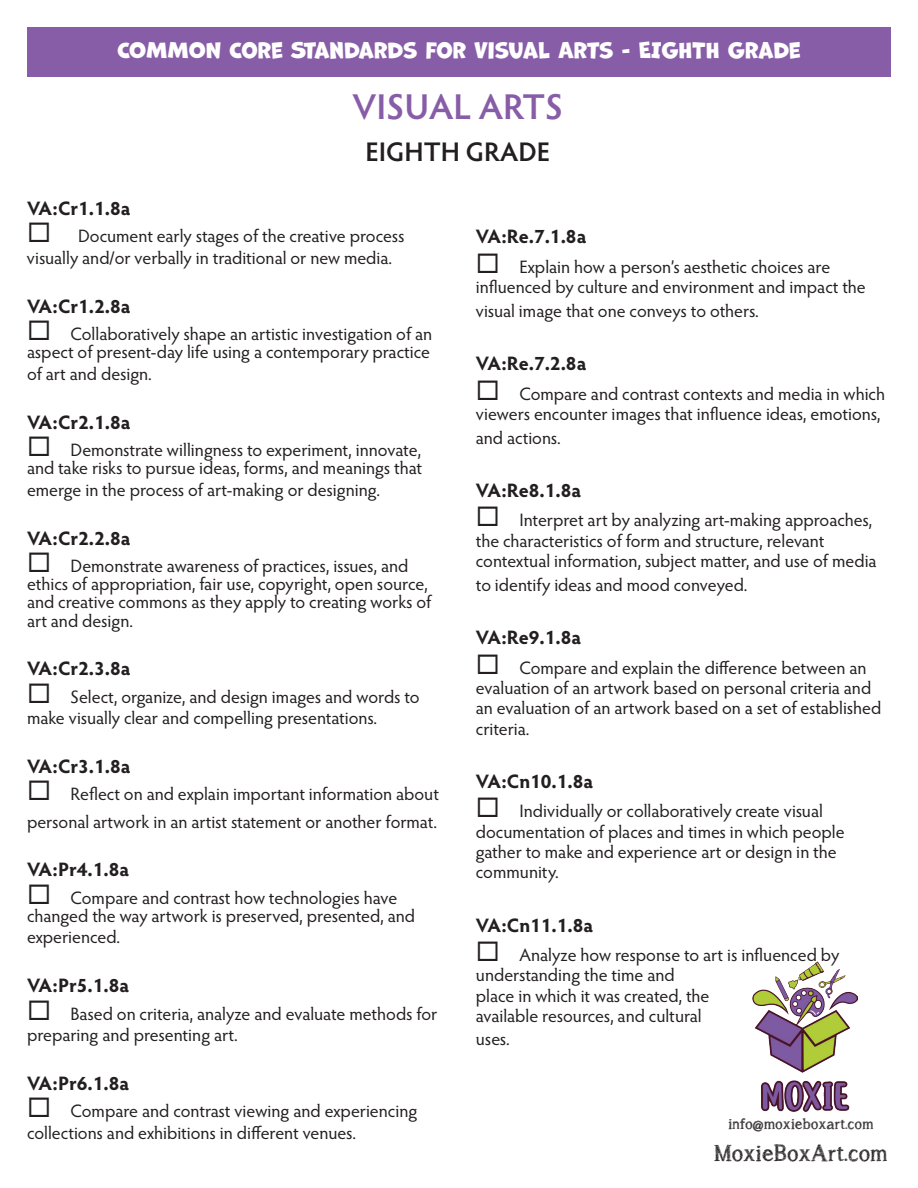
<style>
.page{position:relative;width:918px;height:1188px;background:#fff}
.page>*{position:absolute;margin:0;border:0;box-sizing:border-box;transform-origin:0 0}
.t1{font:600 36px "Hypatia Sans Pro";color:#885da7}
.t2{font:27.6px "A Songfor Jennifer";letter-spacing:.025em;color:#231f20}
.t3{font:600 27px "Hypatia Sans Pro";color:#231f20}
.t4{font:21px "Marvin";color:#fff}
.t5{font:700 19.5px "Hypatia Sans Pro";color:#231f20}
.t6{font:18px/20.4px "Hypatia Sans Pro";letter-spacing:-.005em;color:#231f20}
.t7{font:18px "A Songfor Jennifer";letter-spacing:.025em;color:#231f20}
</style>
<div class="page">
<div style="left:27px;top:27px;width:864px;height:50px;background:#885da7"></div>
<img style="left:752px;top:961px;width:106px;height:151px">
<p class="t4" style="left:117px;top:38px;width:685px">COMMON CORE STANDARDS FOR VISUAL ARTS - EIGHTH GRADE</p>
<h1 class="t1" style="left:353px;top:82px;width:212px">VISUAL ARTS</h1>
<h3 class="t3" style="left:366px;top:133px;width:186px">EIGHTH GRADE</h3>
<p class="t5" style="left:27px;top:195px;width:105px">VA:Cr1.1.8a</p>
<p class="t6" style="left:27px;top:225px;width:379px;line-height:21.8px">◻ Document early stages of the creative process visually and/or verbally in traditional or new media.</p>
<p class="t5" style="left:27px;top:292px;width:105px">VA:Cr1.2.8a</p>
<p class="t6" style="left:27px;top:324px;width:407px;line-height:18.1px">◻ Collaboratively shape an artistic investigation of an aspect of present-day life using a contemporary practice</p>
<p class="t6" style="left:27px;top:363px;width:126px">of art and design.</p>
<p class="t5" style="left:27px;top:408px;width:105px">VA:Cr2.1.8a</p>
<p class="t6" style="left:27px;top:440px;width:397px;line-height:18.1px">◻ Demonstrate willingness to experiment, innovate, and take risks to pursue ideas, forms, and meanings that</p>
<p class="t6" style="left:27px;top:479px;width:355px">emerge in the process of art-making or designing.</p>
<p class="t5" style="left:27px;top:524px;width:105px">VA:Cr2.2.8a</p>
<p class="t6" style="left:27px;top:556px;width:406px;line-height:18.1px">◻ Demonstrate awareness of practices, issues, and ethics of appropriation, fair use, copyright, open source, and creative commons as they apply to creating works of art and design.</p>
<p class="t5" style="left:27px;top:655px;width:105px">VA:Cr2.3.8a</p>
<p class="t6" style="left:27px;top:685px;width:394px;line-height:21.8px">◻ Select, organize, and design images and words to make visually clear and compelling presentations.</p>
<p class="t5" style="left:27px;top:753px;width:105px">VA:Cr3.1.8a</p>
<p class="t6" style="left:27px;top:780px;width:414px;line-height:27.2px">◻ Reflect on and explain important information about personal artwork in an artist statement or another format.</p>
<p class="t5" style="left:27px;top:856px;width:104px">VA:Pr4.1.8a</p>
<p class="t6" style="left:27px;top:888px;width:390px;line-height:18.1px">◻ Compare and contrast how technologies have changed the way artwork is preserved, presented, and</p>
<p class="t6" style="left:27px;top:927px;width:95px">experienced.</p>
<p class="t5" style="left:27px;top:972px;width:104px">VA:Pr5.1.8a</p>
<p class="t6" style="left:27px;top:1002px;width:412px;line-height:21.8px">◻ Based on criteria, analyze and evaluate methods for preparing and presenting art.</p>
<p class="t5" style="left:27px;top:1070px;width:104px">VA:Pr6.1.8a</p>
<p class="t6" style="left:27px;top:1100px;width:392px;line-height:21.8px">◻ Compare and contrast viewing and experiencing collections and exhibitions in different venues.</p>
<p class="t5" style="left:476px;top:223px;width:112px">VA:Re.7.1.8a</p>
<p class="t6" style="left:476px;top:256px;width:392px">◻ Explain how a person’s aesthetic choices are influenced by culture and environment and impact the</p>
<p class="t6" style="left:476px;top:300px;width:285px">visual image that one conveys to others.</p>
<p class="t5" style="left:476px;top:350px;width:112px">VA:Re.7.2.8a</p>
<p class="t6" style="left:476px;top:383px;width:411px">◻ Compare and contrast contexts and media in which viewers encounter images that influence ideas, emotions,</p>
<p class="t6" style="left:476px;top:427px;width:86px">and actions.</p>
<p class="t5" style="left:476px;top:477px;width:107px">VA:Re8.1.8a</p>
<p class="t6" style="left:476px;top:509px;width:402px">◻ Interpret art by analyzing art-making approaches, the characteristics of form and structure, relevant contextual information, subject matter, and use of media</p>
<p class="t6" style="left:476px;top:574px;width:273px">to identify ideas and mood conveyed.</p>
<p class="t5" style="left:476px;top:624px;width:107px">VA:Re9.1.8a</p>
<p class="t6" style="left:476px;top:657px;width:407px">◻ Compare and explain the difference between an evaluation of an artwork based on personal criteria and an evaluation of an artwork based on a set of established criteria.</p>
<p class="t5" style="left:476px;top:767px;width:119px">VA:Cn10.1.8a</p>
<p class="t6" style="left:476px;top:800px;width:370px">◻ Individually or collaboratively create visual documentation of places and times in which people gather to make and experience art or design in the community.</p>
<p class="t5" style="left:476px;top:911px;width:119px">VA:Cn11.1.8a</p>
<p class="t6" style="left:476px;top:944px;width:365px">◻ Analyze how response to art is influenced by understanding the time and<br>place in which it was created, the<br>available resources, and cultural</p>
<p class="t6" style="left:476px;top:1028px;width:35px">uses.</p>
<p class="t7" style="left:728px;top:1114px;width:147px">info@moxieboxart.com</p>
<h2 class="t2" style="left:714px;top:1139px;width:175px">MoxieBoxArt.com</h2>
</div>
